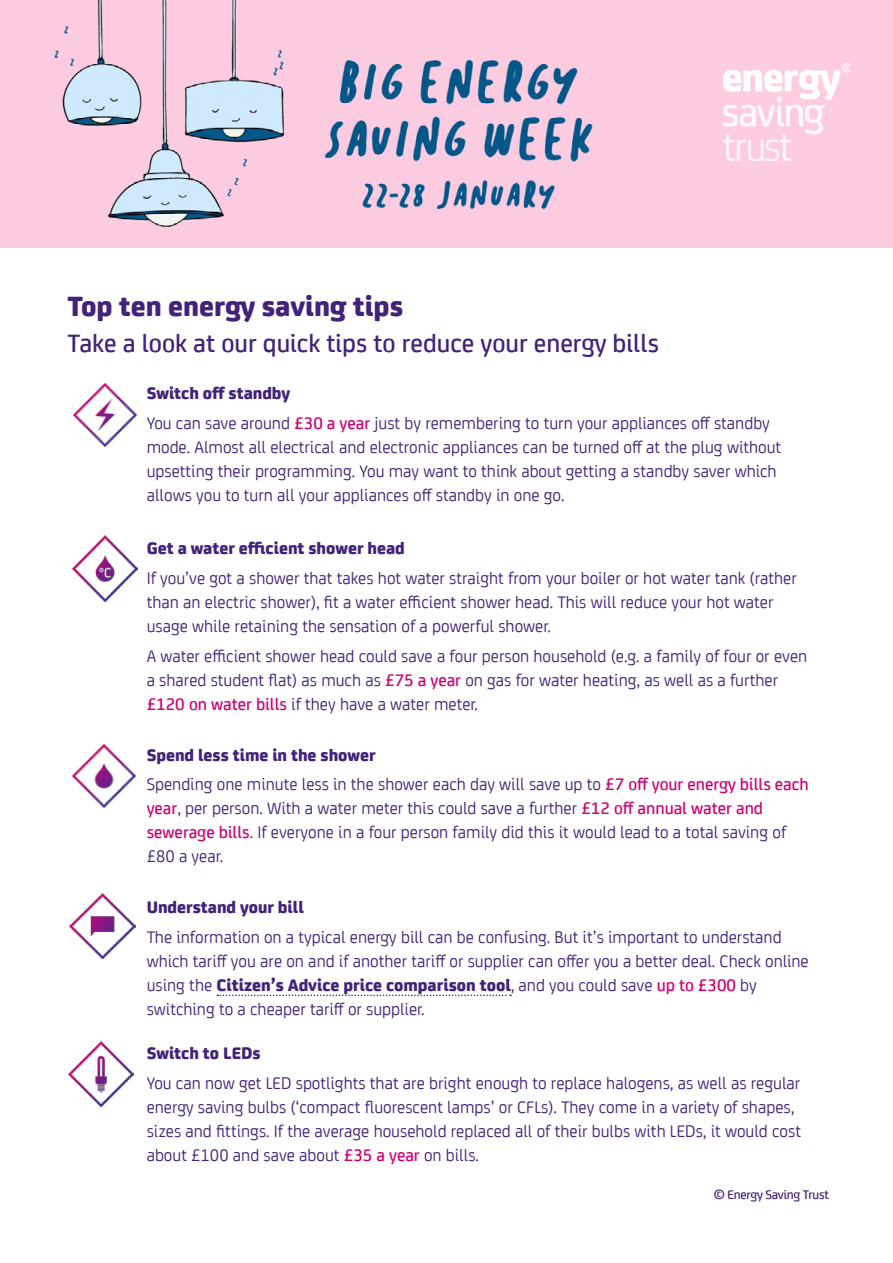
<style>
.page{position:relative;width:893px;height:1263px;background:#fff}
.page>*{position:absolute;margin:0;border:0;box-sizing:border-box;transform-origin:0 0}
.t1{font:700 30px "Energy Saving Sans";color:#422379}
.t2{font:500 27px "Energy Saving Sans";color:#422379}
.t3{font:18px/24px "Energy Saving Sans";color:#422379}
.t4{font:700 18px "Energy Saving Sans";color:#422379}
.t5{font:500 13.5px "Energy Saving Sans";letter-spacing:-.02em;color:#422379}
.s1{font-weight:700}
.s2{font-weight:500;color:#cf0072}
</style>
<div class="page">
<svg style="left:217px;top:994px;width:294px;height:2px"></svg>
<div style="left:0;top:0;width:893px;height:247px;background:#fdcce1"></div>
<img style="left:54px;top:0;width:539px;height:227px">
<img style="left:73px;top:383px;width:63px;height:63px">
<img style="left:73px;top:745px;width:63px;height:63px">
<img style="left:72px;top:536px;width:66px;height:65px">
<img style="left:70px;top:893px;width:65px;height:65px">
<img style="left:68px;top:1041px;width:66px;height:65px">
<img style="left:723px;top:64px;width:127px;height:97px">
<h1 class="t1" style="left:68px;top:283px;width:337px">Top ten energy saving tips</h1>
<h2 class="t2" style="left:68px;top:323px;width:593px">Take a look at our quick tips to reduce your energy bills</h2>
<p class="t3" style="left:147px;top:377px;width:625px;line-height:29.8px"><span class="s1">Switch off standby<br></span>You can save around <span class="s2">£30 a year</span> just by remembering to turn your appliances off standby</p>
<p class="t3" style="left:147px;top:434px;width:636px">mode. Almost all electrical and electronic appliances can be turned off at the plug without upsetting their programming. You may want to think about getting a standby saver which allows you to turn all your appliances off standby in one go.</p>
<p class="t4" style="left:147px;top:534px;width:260px">Get a water efficient shower head</p>
<p class="t3" style="left:147px;top:565px;width:652px">If you’ve got a shower that takes hot water straight from your boiler or hot water tank (rather than an electric shower), fit a water efficient shower head. This will reduce your hot water usage while retaining the sensation of a powerful shower.</p>
<p class="t3" style="left:147px;top:643px;width:662px">A water efficient shower head could save a four person household (e.g. a family of four or even a shared student flat) as much as <span class="s2">£75 a year</span> on gas for water heating, as well as a further <span class="s2">£120 on water bills</span> if they have a water meter.</p>
<p class="t3" style="left:147px;top:739px;width:664px;line-height:29.8px"><span class="s1">Spend less time in the shower<br></span>Spending one minute less in the shower each day will save up to <span class="s2">£7 off your energy bills each</span></p>
<p class="t3" style="left:147px;top:795px;width:641px"><span class="s2">year</span>, per person. With a water meter this could save a further <span class="s2">£12 off annual water and sewerage bills</span>. If everyone in a four person family did this it would lead to a total saving of £80 a year.</p>
<p class="t4" style="left:147px;top:893px;width:159px">Understand your bill</p>
<p class="t3" style="left:147px;top:924px;width:664px">The information on a typical energy bill can be confusing. But it’s important to understand which tariff you are on and if another tariff or supplier can offer you a better deal. Check online using the <span class="s1">Citizen’s Advice price comparison tool</span>, and you could save <span class="s2">up to £300</span> by switching to a cheaper tariff or supplier.</p>
<p class="t4" style="left:147px;top:1039px;width:116px">Switch to LEDs</p>
<p class="t3" style="left:147px;top:1070px;width:656px">You can now get LED spotlights that are bright enough to replace halogens, as well as regular energy saving bulbs (‘compact fluorescent lamps’ or CFLs). They come in a variety of shapes, sizes and fittings. If the average household replaced all of their bulbs with LEDs, it would cost about £100 and save about <span class="s2">£35 a year</span> on bills.</p>
<p class="t5" style="left:714px;top:1185px;width:117px">© Energy Saving Trust</p>
</div>
